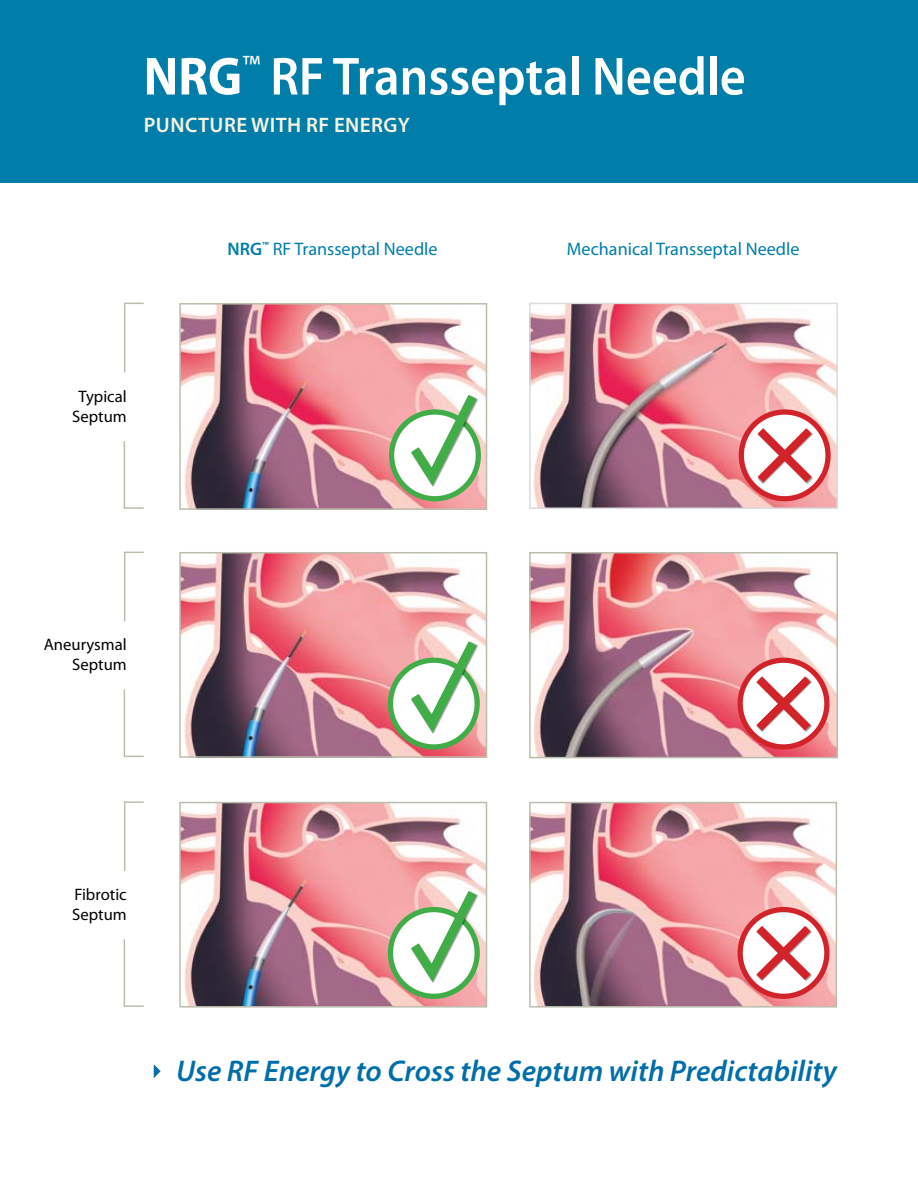
<style>
.page{position:relative;width:918px;height:1188px;background:#fff}
.page>*{position:absolute;margin:0;border:0;box-sizing:border-box;transform-origin:0 0}
.t1{font:600 54px "Myriad Pro";color:#fff;scale:.93 1}
.t2{font:italic 600 30px "Myriad Pro";color:#006eaa}
.t3{font:600 21px "Myriad Pro";letter-spacing:.02em;color:#f9f3e0}
.t4{font:18.15px "Myriad Pro";color:#007da8}
.t5{font:16.65px/20px "Myriad Pro";color:#000;text-align:center}
.s1{font-weight:700}
.s2{font-weight:600}
</style>
<div class="page">
<img style="left:182px;top:805px;width:302px;height:200px">
<div style="left:179px;top:802px;width:308px;height:206px;border:2px solid #bcbead"></div>
<img style="left:532px;top:805px;width:302px;height:200px">
<div style="left:529px;top:802px;width:308px;height:206px;border:2px solid #bcbead"></div>
<img style="left:182px;top:306px;width:302px;height:201px">
<div style="left:179px;top:303px;width:308px;height:207px;border:2px solid #bcbead"></div>
<img style="left:532px;top:306px;width:303px;height:200px">
<div style="left:529px;top:303px;width:309px;height:206px;border:2px solid #dadcdd"></div>
<img style="left:182px;top:555px;width:302px;height:200px">
<div style="left:179px;top:552px;width:308px;height:206px;border:2px solid #bcbead"></div>
<div style="left:0;top:0;width:918px;height:182px;background:#007da8"></div>
<svg style="left:123px;top:441px;width:21px;height:68px"></svg>
<svg style="left:123px;top:689px;width:21px;height:68px"></svg>
<svg style="left:123px;top:939px;width:21px;height:68px"></svg>
<svg style="left:124px;top:302px;width:20px;height:71px"></svg>
<svg style="left:124px;top:551px;width:20px;height:71px"></svg>
<svg style="left:124px;top:801px;width:20px;height:71px"></svg>
<svg style="left:741px;top:412px;width:87px;height:87px"></svg>
<div style="left:739px;top:409px;width:92px;height:92px;border:5px solid #d2232a;border-radius:50%"></div>
<svg style="left:749px;top:420px;width:71px;height:71px"></svg>
<img style="left:532px;top:555px;width:303px;height:200px">
<div style="left:529px;top:552px;width:309px;height:206px;border:2px solid #bcbead"></div>
<svg style="left:154px;top:1064px;width:7px;height:14px"></svg>
<svg style="left:740px;top:660px;width:87px;height:87px"></svg>
<div style="left:738px;top:658px;width:91px;height:92px;border:5px solid #d2232a;border-radius:50%"></div>
<svg style="left:748px;top:668px;width:71px;height:71px"></svg>
<svg style="left:390px;top:660px;width:87px;height:87px"></svg>
<div style="left:388px;top:658px;width:92px;height:92px;border:5px solid #41ad49;border-radius:50%"></div>
<svg style="left:740px;top:910px;width:87px;height:86px"></svg>
<div style="left:738px;top:907px;width:91px;height:92px;border:5px solid #d2232a;border-radius:50%"></div>
<svg style="left:748px;top:918px;width:71px;height:70px"></svg>
<svg style="left:390px;top:910px;width:87px;height:86px"></svg>
<div style="left:388px;top:907px;width:92px;height:92px;border:5px solid #41ad49;border-radius:50%"></div>
<svg style="left:392px;top:412px;width:86px;height:87px"></svg>
<div style="left:389px;top:409px;width:92px;height:92px;border:5px solid #41ad49;border-radius:50%"></div>
<svg style="left:402px;top:385px;width:83px;height:110px"></svg>
<svg style="left:402px;top:632px;width:83px;height:110px"></svg>
<svg style="left:402px;top:881px;width:83px;height:110px"></svg>
<h1 class="t1" style="left:144px;top:42px;width:649px"><span class="s1">NRG</span><sup>™</sup> RF TRANSSEPTAL NEEDLE</h1>
<p class="t3" style="left:144px;top:111px;width:268px">PUNCTURE WITH RF ENERGY</p>
<p class="t4" style="left:228px;top:238px;width:212px"><span class="s2">NRG</span><sup>™</sup> RF Transseptal Needle</p>
<p class="t4" style="left:567px;top:238px;width:234px">Mechanical Transseptal Needle</p>
<p class="t5" style="left:72px;top:386px;width:56px">Typical<br>Septum</p>
<p class="t5" style="left:44px;top:635px;width:84px;text-align:right">Aneurysmal<br>Septum</p>
<p class="t5" style="left:72px;top:884px;width:56px;text-align:left">Fibrotic<br>Septum</p>
<h2 class="t2" style="left:176px;top:1052px;width:662px">Use RF Energy to Cross the Septum with Predictability</h2>
</div>
